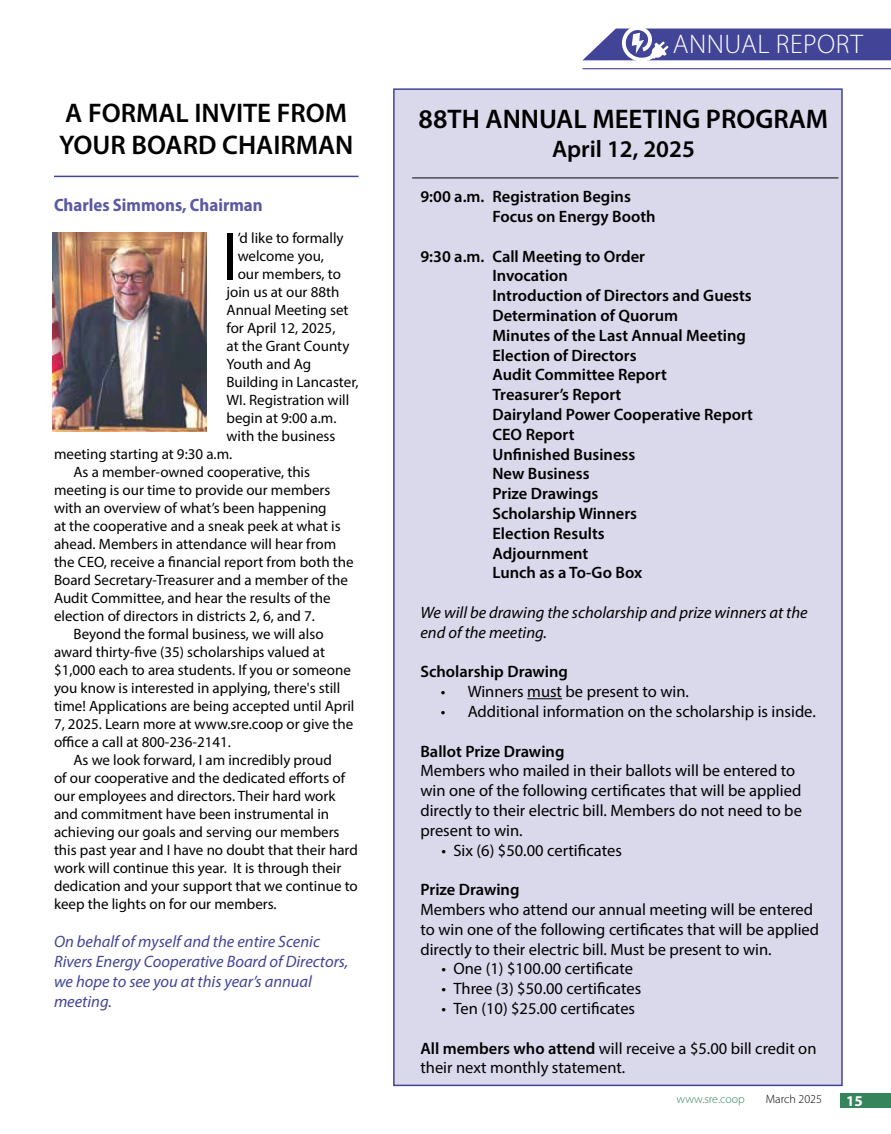
<style>
.page{position:relative;width:891px;height:1134px;background:#fff}
.page>*{position:absolute;margin:0;border:0;box-sizing:border-box;transform-origin:0 0}
.t1{font:68.4px "Myriad Pro";color:#000}
.t2{font:600 27px/32.4px "Myriad Pro";color:#000}
.t3{font:300 27px "Myriad Pro";letter-spacing:.02em;color:#fff}
.t4{font:600 24px "Myriad Pro";color:#000}
.t5{font:700 semi-condensed 18px "Myriad Pro";color:#5a59a2}
.t6{font:16.5px/19.8px "Myriad Pro";color:#000}
.t7{font:600 16.5px/19.8px "Myriad Pro";color:#000}
.t8{font:italic 16.5px/19.8px "Myriad Pro";color:#424497}
.t9{font:italic 16.5px/19.8px "Myriad Pro";color:#000}
.t10{font:15px "Myriad Pro";color:#000}
.t11{font:700 15px "Myriad Pro";color:#fff}
.t12{font:300 12px "Myriad Pro";color:#35845c}
.t13{font:300 12px "Myriad Pro";color:#000}
.s1{font-weight:600}
</style>
<div class="page">
<div style="left:393px;top:88px;width:450px;height:998px;background:#dad8eb;border:2px solid #424497"></div>
<div style="left:840px;top:1094px;width:51px;height:14px;background:#35845c"></div>
<hr style="left:582px;top:68px;width:309px;height:1px;background:#424497">
<svg style="left:582px;top:28px;width:309px;height:33px;background:#5e5fa6"></svg>
<hr style="left:527px;top:698px;width:35px;height:1px;background:#000">
<hr style="left:412px;top:177px;width:426px;height:2px;background:#4d4d4f">
<hr style="left:54px;top:176px;width:305px;height:1px;background:#424497">
<img style="left:53px;top:232px;width:153px;height:199px">
<h2 class="t2" style="left:59px;top:96px;width:296px">A FORMAL INVITE FROM<br>YOUR BOARD CHAIRMAN</h2>
<p class="t5" style="left:54px;top:193px;width:210px">Charles Simmons, Chairman</p>
<h1 class="t1" style="left:221px;top:214px;width:18px">I</h1>
<p class="t10" style="left:238px;top:229px;width:107px">’d like to formally</p>
<p class="t10" style="left:238px;top:247px;width:88px">welcome you,</p>
<p class="t10" style="left:238px;top:265px;width:105px">our members, to</p>
<p class="t10" style="left:227px;top:283px;width:114px">join us at our 88th</p>
<p class="t10" style="left:227px;top:301px;width:123px">Annual Meeting set</p>
<p class="t10" style="left:227px;top:319px;width:110px">for April 12, 2025,</p>
<p class="t10" style="left:227px;top:337px;width:124px">at the Grant County</p>
<p class="t10" style="left:227px;top:355px;width:86px">Youth and Ag</p>
<p class="t10" style="left:227px;top:373px;width:134px">Building in Lancaster,</p>
<p class="t10" style="left:227px;top:391px;width:124px">WI. Registration will</p>
<p class="t10" style="left:227px;top:409px;width:111px">begin at 9:00 a.m.</p>
<p class="t10" style="left:227px;top:427px;width:110px">with the business</p>
<p class="t10" style="left:54px;top:445px;width:180px">meeting starting at 9:30 a.m.</p>
<p class="t10" style="left:74px;top:463px;width:238px">As a member-owned cooperative, this</p>
<p class="t10" style="left:54px;top:481px;width:278px">meeting is our time to provide our members</p>
<p class="t10" style="left:54px;top:499px;width:274px">with an overview of what’s been happening</p>
<p class="t10" style="left:54px;top:517px;width:288px">at the cooperative and a sneak peek at what is</p>
<p class="t10" style="left:54px;top:535px;width:284px">ahead. Members in attendance will hear from</p>
<p class="t10" style="left:54px;top:553px;width:301px">the CEO, receive a financial report from both the</p>
<p class="t10" style="left:54px;top:571px;width:296px">Board Secretary-Treasurer and a member of the</p>
<p class="t10" style="left:54px;top:589px;width:278px">Audit Committee, and hear the results of the</p>
<p class="t10" style="left:54px;top:607px;width:263px">election of directors in districts 2, 6, and 7.</p>
<p class="t10" style="left:74px;top:625px;width:252px">Beyond the formal business, we will also</p>
<p class="t10" style="left:54px;top:643px;width:272px">award thirty-five (35) scholarships valued at</p>
<p class="t10" style="left:54px;top:661px;width:298px">$1,000 each to area students. If you or someone</p>
<p class="t10" style="left:54px;top:679px;width:288px">you know is interested in applying, there's still</p>
<p class="t10" style="left:54px;top:697px;width:302px">time! Applications are being accepted until April</p>
<p class="t10" style="left:54px;top:715px;width:301px">7, 2025. Learn more at www.sre.coop or give the</p>
<p class="t10" style="left:54px;top:733px;width:178px">office a call at 800-236-2141.</p>
<p class="t10" style="left:74px;top:751px;width:260px">As we look forward, I am incredibly proud</p>
<p class="t10" style="left:54px;top:769px;width:293px">of our cooperative and the dedicated efforts of</p>
<p class="t10" style="left:54px;top:787px;width:283px">our employees and directors. Their hard work</p>
<p class="t10" style="left:54px;top:805px;width:277px">and commitment have been instrumental in</p>
<p class="t10" style="left:54px;top:823px;width:287px">achieving our goals and serving our members</p>
<p class="t10" style="left:54px;top:841px;width:305px">this past year and I have no doubt that their hard</p>
<p class="t10" style="left:54px;top:859px;width:289px">work will continue this year. It is through their</p>
<p class="t10" style="left:54px;top:877px;width:305px">dedication and your support that we continue to</p>
<p class="t10" style="left:54px;top:895px;width:224px">keep the lights on for our members.</p>
<p class="t8" style="left:54px;top:932px;width:296px">On behalf of myself and the entire Scenic Rivers Energy Cooperative Board of Directors, we hope to see you at this year’s annual meeting.</p>
<h2 class="t3" style="left:673px;top:28px;width:192px">ANNUAL REPORT</h2>
<h2 class="t2" style="left:419px;top:102px;width:411px">88TH ANNUAL MEETING PROGRAM</h2>
<h3 class="t4" style="left:552px;top:134px;width:144px">April 12, 2025</h3>
<p class="t7" style="left:492px;top:186px;width:165px;text-indent:-72px">9:00 a.m. Registration Begins<br>Focus on Energy Booth</p>
<p class="t7" style="left:492px;top:246px;width:262px;text-indent:-72px">9:30 a.m. Call Meeting to Order<br>Invocation<br>Introduction of Directors and Guests<br>Determination of Quorum<br>Minutes of the Last Annual Meeting<br>Election of Directors<br>Audit Committee Report<br>Treasurer’s Report<br>Dairyland Power Cooperative Report<br>CEO Report<br>Unfinished Business<br>New Business<br>Prize Drawings<br>Scholarship Winners<br>Election Results<br>Adjournment<br>Lunch as a To-Go Box</p>
<p class="t9" style="left:420px;top:602px;width:389px">We will be drawing the scholarship and prize winners at the end of the meeting.</p>
<p class="t7" style="left:420px;top:661px;width:149px">Scholarship Drawing</p>
<p class="t6" style="left:441px;top:681px;width:250px">• Winners must be present to win.</p>
<p class="t6" style="left:441px;top:701px;width:377px">• Additional information on the scholarship is inside.</p>
<p class="t7" style="left:420px;top:741px;width:146px">Ballot Prize Drawing</p>
<p class="t6" style="left:420px;top:761px;width:383px">Members who mailed in their ballots will be entered to win one of the following certificates that will be applied directly to their electric bill. Members do not need to be present to win.</p>
<p class="t6" style="left:441px;top:840px;width:182px">• Six (6) $50.00 certificates</p>
<p class="t7" style="left:420px;top:879px;width:101px">Prize Drawing</p>
<p class="t6" style="left:420px;top:899px;width:400px">Members who attend our annual meeting will be entered to win one of the following certificates that will be applied directly to their electric bill. Must be present to win.</p>
<p class="t6" style="left:441px;top:959px;width:193px">• One (1) $100.00 certificate</p>
<p class="t6" style="left:441px;top:978px;width:201px">• Three (3) $50.00 certificates</p>
<p class="t6" style="left:441px;top:998px;width:195px">• Ten (10) $25.00 certificates</p>
<p class="t6" style="left:420px;top:1038px;width:398px"><span class="s1">All members who attend</span> will receive a $5.00 bill credit on their next monthly statement.</p>
<p class="t12" style="left:677px;top:1092px;width:70px">www.sre.coop</p>
<p class="t13" style="left:766px;top:1092px;width:58px">March 2025</p>
<p class="t11" style="left:846px;top:1091px;width:18px">15</p>
</div>
